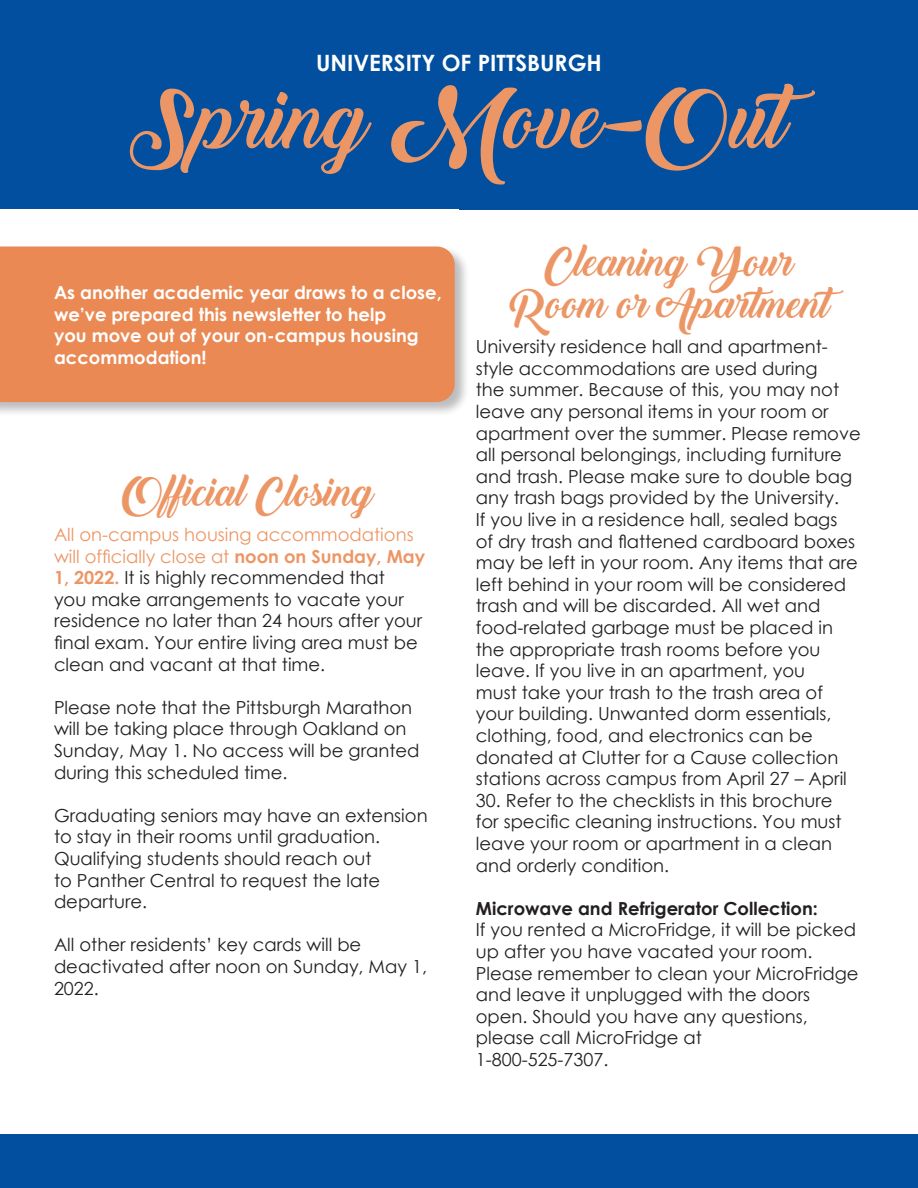
<style>
.page{position:relative;width:918px;height:1188px;background:#fff}
.page>*{position:absolute;margin:0;border:0;box-sizing:border-box;transform-origin:0 0}
.t1{font:79.95px "Backto Black Demo";color:#ed9665}
.t2{font:39px "Backto Black Demo";color:#ed9665}
.t3{font:700 22.5px "Century Gothic";color:#fff}
.t4{font:18px/21.6px "Century Gothic";color:#231f20}
.t5{font:700 18px/21.6px "Century Gothic";color:#fff}
.t6{font:700 18px "Century Gothic";color:#231f20}
.s1{color:#ed9665}
.s2{font-weight:700;color:#ed9665}
</style>
<div class="page">
<div style="left:0;top:0;width:918px;height:210px;background:#014f9e"></div>
<div style="left:0;top:1134px;width:918px;height:54px;background:#014f9e"></div>
<div style="left:0;top:245px;width:470px;height:172px;background:#231f20;opacity:.3"></div>
<div style="left:0;top:247px;width:455px;height:155px;background:#ea8953"></div>
<p class="t3" style="left:316px;top:46px;width:287px">UNIVERSITY OF PITTSBURGH</p>
<h1 class="t1" style="left:130px;top:74px;width:702px">Spring Move-Out</h1>
<p class="t5" style="left:54px;top:281px;width:389px">As another academic year draws to a close, we’ve prepared this newsletter to help<br>you move out of your on-campus housing accommodation!</p>
<p class="t2" style="left:122px;top:470px;width:253px">Official Closing</p>
<p class="t4" style="left:54px;top:523px;width:373px"><span class="s1">All on-campus housing accommodations will officially close at</span> <span class="s2">noon on Sunday, May 1, 2022.</span> It is highly recommended that<br>you make arrangements to vacate your residence no later than 24 hours after your final exam. Your entire living area must be clean and vacant at that time.</p>
<p class="t4" style="left:54px;top:696px;width:367px">Please note that the Pittsburgh Marathon will be taking place through Oakland on Sunday, May 1. No access will be granted during this scheduled time.</p>
<p class="t4" style="left:54px;top:804px;width:375px">Graduating seniors may have an extension to stay in their rooms until graduation.<br>Qualifying students should reach out<br>to Panther Central to request the late departure.</p>
<p class="t4" style="left:54px;top:934px;width:375px">All other residents’ key cards will be deactivated after noon on Sunday, May 1,<br>2022.</p>
<p class="t2" style="left:546px;top:240px;width:250px">Cleaning Your</p>
<p class="t2" style="left:510px;top:282px;width:343px">Room or Apartment</p>
<p class="t4" style="left:476px;top:336px;width:386px">University residence hall and apartment&shy;style accommodations are used during<br>the summer. Because of this, you may not leave any personal items in your room or apartment over the summer. Please remove all personal belongings, including furniture and trash. Please make sure to double bag any trash bags provided by the University.<br>If you live in a residence hall, sealed bags<br>of dry trash and flattened cardboard boxes may be left in your room. Any items that are left behind in your room will be considered trash and will be discarded. All wet and food-related garbage must be placed in the appropriate trash rooms before you leave. If you live in an apartment, you<br>must take your trash to the trash area of your building. Unwanted dorm essentials, clothing, food, and electronics can be donated at Clutter for a Cause collection stations across campus from April 27 – April</p>
<p class="t4" style="left:476px;top:789px;width:367px">30. Refer to the checklists in this brochure for specific cleaning instructions. You must leave your room or apartment in a clean and orderly condition.</p>
<p class="t6" style="left:476px;top:895px;width:343px">Microwave and Refrigerator Collection:</p>
<p class="t4" style="left:476px;top:919px;width:384px">If you rented a MicroFridge, it will be picked up after you have vacated your room.<br>Please remember to clean your MicroFridge and leave it unplugged with the doors open. Should you have any questions, please call MicroFridge at<br>1-800-525-7307.</p>
</div>
